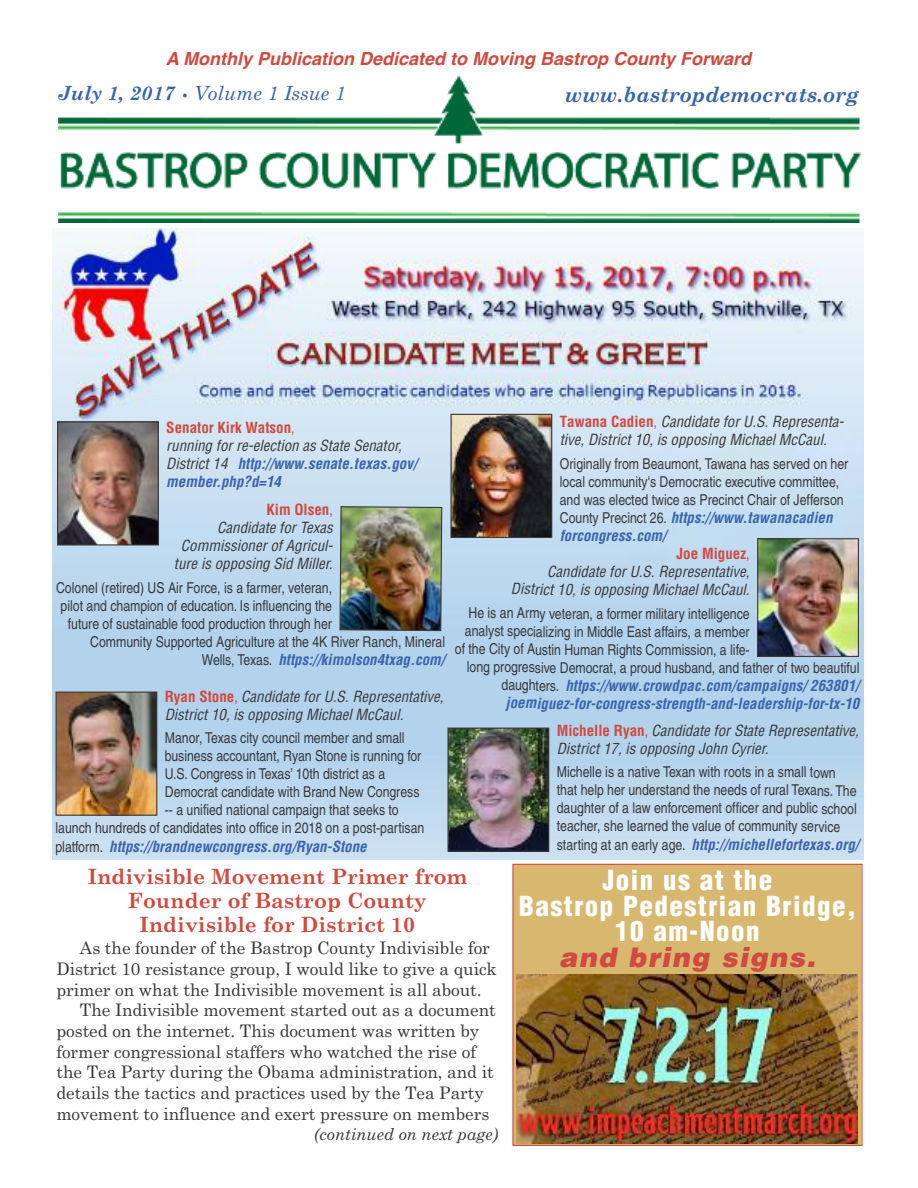
<style>
.page{position:relative;width:918px;height:1188px;background:#fff}
.page>*{position:absolute;margin:0;border:0;box-sizing:border-box;transform-origin:0 0}
.t1{font:900 condensed 27px/25.5px "Helvetica";letter-spacing:.055em;color:#fff;text-align:center}
.t2{font:italic 900 27px "Helvetica";letter-spacing:.055em;color:#cf4a40}
.t3{font:700 21px/24px "Century Schoolbook";color:#cf4a40;text-align:center}
.t4{font:italic 700 21px "Century Schoolbook";color:#3965ac}
.t5{font:italic 19.5px "Century Schoolbook";color:#3965ac}
.t6{font:italic 700 18px "Helvetica";color:#cf4a40}
.t7{font:17.25px "Century Schoolbook";letter-spacing:-.005em;color:#39383a}
.t8{font:italic 16.5px "Century Schoolbook";color:#39383a}
.t9{font:condensed 15px/18.1px "Helvetica";color:#39383a}
.t10{font:italic condensed 15px/18.1px "Helvetica";color:#39383a}
.t11{font:italic 700 condensed 15px "Helvetica";color:#3965ac}
.t12{font:700 condensed 15px "Helvetica";color:#cf4a40}
.s1{font-weight:700}
.s2{font-weight:700;font-size:13.5px}
.s3{font-weight:700;font-style:normal;color:#cf4a40}
.s4{font-style:normal;color:#cf4a40}
.s5{font-weight:400;font-style:normal;color:#39383a}
.s6{font-weight:400}
.s7{font-weight:700;font-style:italic;color:#3965ac}
.s8{font-weight:700;color:#3965ac}
</style>
<div class="page">
<img style="left:52px;top:228px;width:811px;height:632px">
<div style="left:514px;top:865px;width:347px;height:280px;background:#d8b76e"></div>
<div style="left:512px;top:864px;width:351px;height:282px;border:1px solid #cf4a40"></div>
<img style="left:58px;top:75px;width:803px;height:147px">
<img style="left:517px;top:974px;width:340px;height:169px">
<img style="left:59px;top:423px;width:98px;height:121px">
<div style="left:57px;top:421px;width:102px;height:125px;border:1px solid #39383a"></div>
<img style="left:339px;top:506px;width:104px;height:126px">
<img style="left:58px;top:694px;width:97px;height:120px">
<div style="left:56px;top:692px;width:101px;height:124px;border:1px solid #39383a"></div>
<img style="left:759px;top:540px;width:98px;height:115px">
<div style="left:757px;top:538px;width:102px;height:119px;border:1px solid #39383a"></div>
<img style="left:452px;top:416px;width:98px;height:120px">
<div style="left:450px;top:414px;width:102px;height:124px;border:1px solid #39383a"></div>
<img style="left:449px;top:730px;width:98px;height:120px">
<div style="left:447px;top:728px;width:102px;height:124px;border:1px solid #39383a"></div>
<p class="t6" style="left:166px;top:48px;width:587px">A Monthly Publication Dedicated to Moving Bastrop County Forward</p>
<h2 class="t4" style="left:565px;top:82px;width:296px">www.bastropdemocrats.org</h2>
<h3 class="t5" style="left:58px;top:82px;width:289px"><span class="s1">July 1, 2017</span> <span class="s2">•</span> Volume 1 Issue 1</h3>
<p class="t10" style="left:560px;top:413px;width:286px"><span class="s3">Tawana Cadien</span><span class="s4">,</span> Candidate for U.S. Representa&shy;tive, District 10, is opposing Michael McCaul.</p>
<p class="t9" style="left:560px;top:456px;width:290px">Originally from Beaumont, Tawana has served on her</p>
<p class="t9" style="left:560px;top:474px;width:281px">local community's Democratic executive committee,</p>
<p class="t9" style="left:560px;top:492px;width:285px">and was elected twice as Precinct Chair of Jefferson</p>
<p class="t11" style="left:560px;top:509px;width:274px"><span class="s5">County Precinct 26.</span> https://www.tawanacadien</p>
<p class="t11" style="left:560px;top:527px;width:108px">forcongress.com/</p>
<p class="t12" style="left:677px;top:545px;width:75px">Joe Miguez<span class="s6">,</span></p>
<p class="t10" style="left:547px;top:562px;width:204px">Candidate for U.S. Representative,</p>
<p class="t10" style="left:511px;top:580px;width:240px">District 10, is opposing Michael McCaul.</p>
<p class="t9" style="left:468px;top:606px;width:283px">He is an Army veteran, a former military intelligence</p>
<p class="t9" style="left:465px;top:624px;width:286px">analyst specializing in Middle East affairs, a member</p>
<p class="t9" style="left:455px;top:642px;width:296px">of the City of Austin Human Rights Commission, a life-</p>
<p class="t9" style="left:467px;top:660px;width:394px">long progressive Democrat, a proud husband, and father of two beautiful</p>
<p class="t11" style="left:502px;top:677px;width:359px"><span class="s5">daughters.</span> https://www.crowdpac.com/campaigns/ 263801/</p>
<p class="t11" style="left:506px;top:695px;width:355px">joemiguez-for-congress-strength-and-leadership-for-tx-10</p>
<p class="t10" style="left:557px;top:721px;width:304px"><span class="s3">Michelle Ryan</span><span class="s4">,</span> Candidate for State Representative,<br>District 17, is opposing John Cyrier.</p>
<p class="t9" style="left:557px;top:764px;width:304px">Michelle is a native Texan with roots in a small town that help her understand the needs of rural Texans. The daughter of a law enforcement officer and public school teacher, she learned the value of community service starting at an early age. <span class="s7">http://michellefortexas.org/</span></p>
<p class="t10" style="left:166px;top:418px;width:252px"><span class="s3">Senator Kirk Watson</span><span class="s4">,<br></span>running for re-election as State Senator,<br>District 14 <span class="s8">http://www.senate.texas.gov/ member.php?d=14</span></p>
<p class="t10" style="left:174px;top:500px;width:161px;text-align:right"><span class="s3">Kim Olsen</span><span class="s4">,<br></span>Candidate for Texas<br>Commissioner of Agricul&shy;ture is opposing Sid Miller.</p>
<p class="t9" style="left:56px;top:580px;width:278px">Colonel (retired) US Air Force, is a farmer, veteran,</p>
<p class="t9" style="left:61px;top:598px;width:273px">pilot and champion of education. Is influencing the</p>
<p class="t9" style="left:68px;top:616px;width:266px">future of sustainable food production through her</p>
<p class="t9" style="left:90px;top:634px;width:356px">Community Supported Agriculture at the 4K River Ranch, Mineral</p>
<p class="t11" style="left:202px;top:651px;width:245px"><span class="s5">Wells, Texas.</span> https://kimolson4txag.com/</p>
<p class="t10" style="left:165px;top:687px;width:280px"><span class="s3">Ryan Stone</span><span class="s4">,</span> Candidate for U.S. Representative,<br>District 10, is opposing Michael McCaul.</p>
<p class="t9" style="left:165px;top:730px;width:241px">Manor, Texas city council member and small</p>
<p class="t9" style="left:165px;top:748px;width:258px">business accountant, Ryan Stone is running for</p>
<p class="t9" style="left:165px;top:766px;width:222px">U.S. Congress in Texas’ 10th district as a</p>
<p class="t9" style="left:165px;top:784px;width:256px">Democrat candidate with Brand New Congress</p>
<p class="t9" style="left:165px;top:802px;width:236px">-- a unified national campaign that seeks to</p>
<p class="t9" style="left:56px;top:820px;width:370px">launch hundreds of candidates into office in 2018 on a post-partisan</p>
<p class="t11" style="left:56px;top:838px;width:313px"><span class="s5">platform.</span> https://brandnewcongress.org/Ryan-Stone</p>
<h2 class="t3" style="left:88px;top:865px;width:381px">Indivisible Movement Primer from<br>Founder of Bastrop County<br>Indivisible for District 10</h2>
<p class="t7" style="left:80px;top:938px;width:411px">As the founder of the Bastrop County Indivisible for</p>
<p class="t7" style="left:56px;top:959px;width:442px">District 10 resistance group, I would like to give a quick</p>
<p class="t7" style="left:56px;top:980px;width:427px">primer on what the Indivisible movement is all about.</p>
<p class="t7" style="left:80px;top:1000px;width:417px">The Indivisible movement started out as a document</p>
<p class="t7" style="left:56px;top:1021px;width:424px">posted on the internet. This document was written by</p>
<p class="t7" style="left:56px;top:1042px;width:421px">former congressional staffers who watched the rise of</p>
<p class="t7" style="left:56px;top:1062px;width:439px">the Tea Party during the Obama administration, and it</p>
<p class="t7" style="left:56px;top:1083px;width:429px">details the tactics and practices used by the Tea Party</p>
<p class="t7" style="left:56px;top:1104px;width:434px">movement to influence and exert pressure on members</p>
<p class="t8" style="left:314px;top:1125px;width:186px">(continued on next page)</p>
<h1 class="t1" style="left:519px;top:868px;width:339px">Join us at the<br>Bastrop Pedestrian Bridge,<br>10 am-Noon</h1>
<h1 class="t2" style="left:559px;top:942px;width:258px">and bring signs.</h1>
</div>
